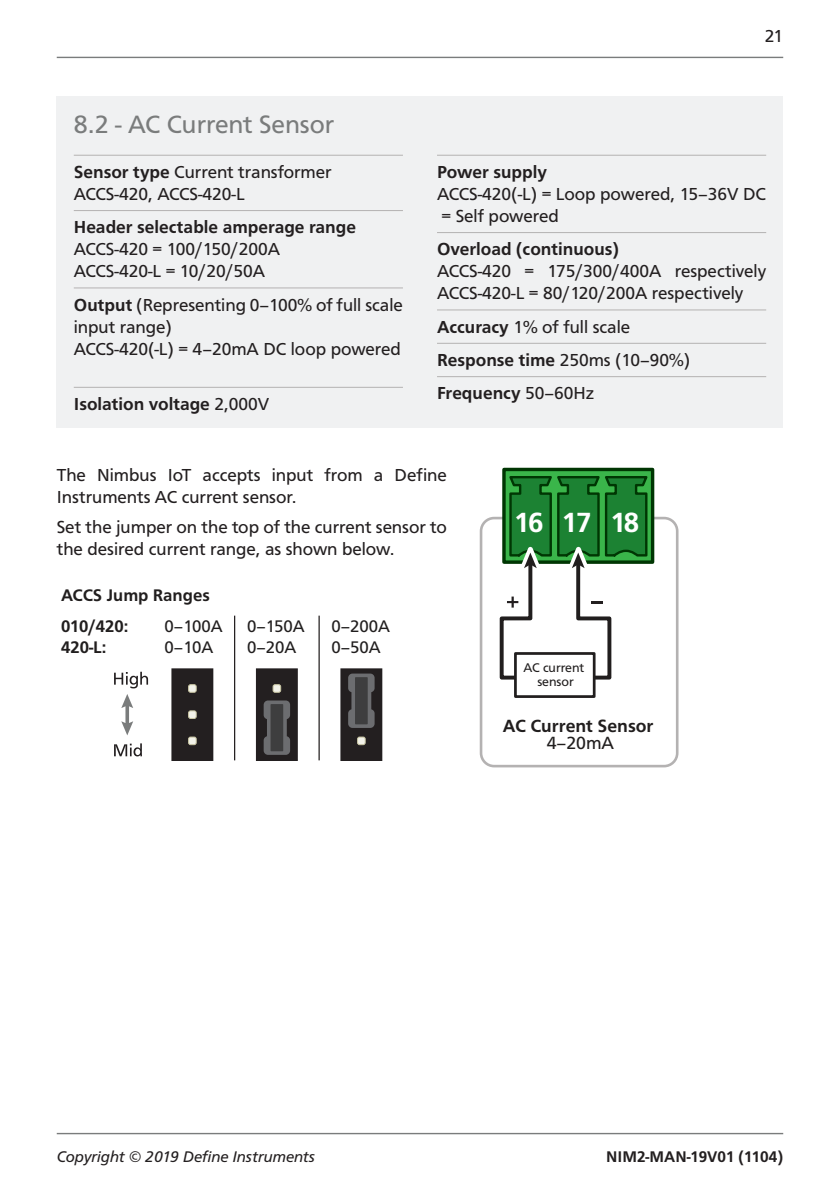
<style>
.page{position:relative;width:840px;height:1191px;background:#fff}
.page>*{position:absolute;margin:0;border:0;box-sizing:border-box;transform-origin:0 0}
.t1{font:700 28.8px "Define Gothic";color:#fff}
.t2{font:26px "Carto Gothic Pro";letter-spacing:-.005em;color:#7a7c7c}
.t3{font:700 18.4px "Carto Gothic Std";color:#211e1e}
.t4{font:18.4px "Carto Gothic Std";color:#211e1e}
.t5{font:18px/22px "Carto Gothic Pro";color:#231f20}
.t6{font:700 18px "Carto Gothic Pro";color:#231f20}
.t7{font:17.4px/20.8px "Carto Gothic Pro";color:#211e1e}
.t8{font:700 17.4px/20.8px "Carto Gothic Pro";color:#211e1e}
.t9{font:italic 16px "Carto Gothic Pro";color:#231f20}
.t10{font:700 16px "Carto Gothic Pro";color:#231f20}
.t11{font:13px/13px "Carto Gothic Std";letter-spacing:-.005em;color:#211e1e;text-align:center}
.s1{font-weight:700}
.s2{font-weight:400}
</style>
<div class="page">
<hr style="left:57px;top:57px;width:725px;height:1px;background:#7a7c7c">
<hr style="left:57px;top:1132px;width:725px;height:2px;background:#7a7c7c">
<div style="left:57px;top:96px;width:725px;height:332px;background:#f0f1f2"></div>
<hr style="left:74px;top:155px;width:329px;height:1px;background:#b4b2b2">
<hr style="left:74px;top:210px;width:329px;height:1px;background:#b4b2b2">
<hr style="left:74px;top:287px;width:329px;height:1px;background:#b4b2b2">
<hr style="left:74px;top:387px;width:329px;height:1px;background:#b4b2b2">
<hr style="left:437px;top:155px;width:328px;height:1px;background:#b4b2b2">
<hr style="left:437px;top:232px;width:328px;height:1px;background:#b4b2b2">
<hr style="left:437px;top:309px;width:328px;height:1px;background:#b4b2b2">
<hr style="left:437px;top:343px;width:328px;height:1px;background:#b4b2b2">
<hr style="left:437px;top:376px;width:328px;height:1px;background:#b4b2b2">
<svg style="left:479px;top:517px;width:199px;height:250px"></svg>
<div style="left:503px;top:469px;width:148px;height:93px;background:#3ab54a"></div>
<div style="left:502px;top:468px;width:152px;height:96px;border:3px solid #003603"></div>
<svg style="left:497px;top:475px;width:152px;height:206px"></svg>
<div style="left:515px;top:653px;width:79px;height:43px;background:#fff"></div>
<div style="left:513px;top:652px;width:82px;height:46px;border:3px solid #211e1e"></div>
<div style="left:172px;top:669px;width:40px;height:91px;background:#231f20"></div>
<div style="left:171px;top:668px;width:42px;height:93px;border:1px solid #231f20"></div>
<div style="left:188px;top:684px;width:8px;height:8px;background:#f2f2e9;border-radius:2px"></div>
<div style="left:188px;top:684px;width:8px;height:8px;border:1px solid #c9c6a3;border-radius:2px"></div>
<div style="left:188px;top:711px;width:8px;height:7px;background:#f2f2e9;border-radius:2px"></div>
<div style="left:188px;top:710px;width:8px;height:9px;border:1px solid #c9c6a3;border-radius:2px"></div>
<div style="left:188px;top:737px;width:8px;height:7px;background:#f2f2e9;border-radius:2px"></div>
<div style="left:188px;top:736px;width:8px;height:9px;border:1px solid #c9c6a3;border-radius:2px"></div>
<svg style="left:114px;top:671px;width:34px;height:17px"></svg>
<svg style="left:121px;top:694px;width:12px;height:41px"></svg>
<svg style="left:114px;top:743px;width:28px;height:13px"></svg>
<div style="left:256px;top:669px;width:41px;height:91px;background:#231f20"></div>
<div style="left:256px;top:668px;width:42px;height:93px;border:1px solid #231f20"></div>
<div style="left:273px;top:684px;width:7px;height:8px;background:#f2f2e9;border-radius:2px"></div>
<div style="left:272px;top:684px;width:9px;height:8px;border:1px solid #c9c6a3;border-radius:2px"></div>
<svg style="left:263px;top:700px;width:27px;height:55px"></svg>
<div style="left:270px;top:704px;width:13px;height:47px;background:#3e3e3f"></div>
<hr style="left:234px;top:615px;width:1px;height:145px;background:#231f20">
<div style="left:341px;top:669px;width:40px;height:91px;background:#231f20"></div>
<div style="left:340px;top:668px;width:42px;height:93px;border:1px solid #231f20"></div>
<div style="left:357px;top:737px;width:8px;height:7px;background:#f2f2e9;border-radius:2px"></div>
<div style="left:357px;top:736px;width:8px;height:9px;border:1px solid #c9c6a3;border-radius:2px"></div>
<svg style="left:348px;top:673px;width:26px;height:55px"></svg>
<div style="left:355px;top:677px;width:12px;height:47px;background:#3e3e3f"></div>
<hr style="left:318px;top:615px;width:1px;height:145px;background:#231f20">
<h2 class="t2" style="left:74px;top:110px;width:262px">8.2 - AC Current Sensor</h2>
<p class="t5" style="left:74px;top:161px;width:259px"><span class="s1">Sensor type</span> Current transformer<br>ACCS-420, ACCS-420-L</p>
<p class="t6" style="left:74px;top:217px;width:283px">Header selectable amperage range</p>
<p class="t5" style="left:74px;top:238px;width:208px">ACCS-420 = 100/150/200A<br>ACCS-420-L = 10/20/50A</p>
<p class="t5" style="left:74px;top:293px;width:330px"><span class="s1">Output</span> (Representing 0–100% of full scale input range)<br>ACCS-420(-L) = 4–20mA DC loop powered</p>
<p class="t6" style="left:74px;top:393px;width:197px">Isolation voltage <span class="s2">2,000V</span></p>
<p class="t5" style="left:764px;top:25px;width:20px">21</p>
<p class="t6" style="left:437px;top:161px;width:111px">Power supply</p>
<p class="t5" style="left:437px;top:183px;width:330px">ACCS-420(-L) = Loop powered, 15–36V DC = Self powered</p>
<p class="t6" style="left:437px;top:239px;width:183px">Overload (continuous)</p>
<p class="t5" style="left:437px;top:260px;width:330px">ACCS-420 = 175/300/400A respectively<br>ACCS-420-L = 80/120/200A respectively</p>
<p class="t5" style="left:437px;top:310px;width:255px;line-height:33.4px"><span class="s1">Accuracy</span> 1% of full scale<br><span class="s1">Response time</span> 250ms (10–90%)<br><span class="s1">Frequency</span> 50–60Hz</p>
<p class="t5" style="left:57px;top:463px;width:391px">The Nimbus IoT accepts input from a Define<br>Instruments AC current sensor.</p>
<p class="t5" style="left:57px;top:516px;width:391px">Set the jumper on the top of the current sensor to the desired current range, as shown below.</p>
<p class="t8" style="left:61px;top:585px;width:150px">ACCS Jump Ranges</p>
<p class="t7" style="left:164px;top:616px;width:59px">0–100A<br>0–10A</p>
<p class="t7" style="left:247px;top:616px;width:59px">0–150A<br>0–20A</p>
<p class="t7" style="left:331px;top:616px;width:60px">0–200A<br>0–50A</p>
<p class="t8" style="left:61px;top:616px;width:69px">010/420:<br>420-L:</p>
<h1 class="t1" style="left:514px;top:499px;width:126px">16 17 18</h1>
<p class="t11" style="left:523px;top:661px;width:62px">AC current sensor</p>
<p class="t3" style="left:502px;top:715px;width:152px">AC Current Sensor</p>
<p class="t4" style="left:546px;top:732px;width:69px">4–20mA</p>
<p class="t9" style="left:57px;top:1147px;width:259px">Copyright © 2019 Define Instruments</p>
<p class="t10" style="left:605px;top:1147px;width:178px">NIM2-MAN-19V01 (1104)</p>
</div>
